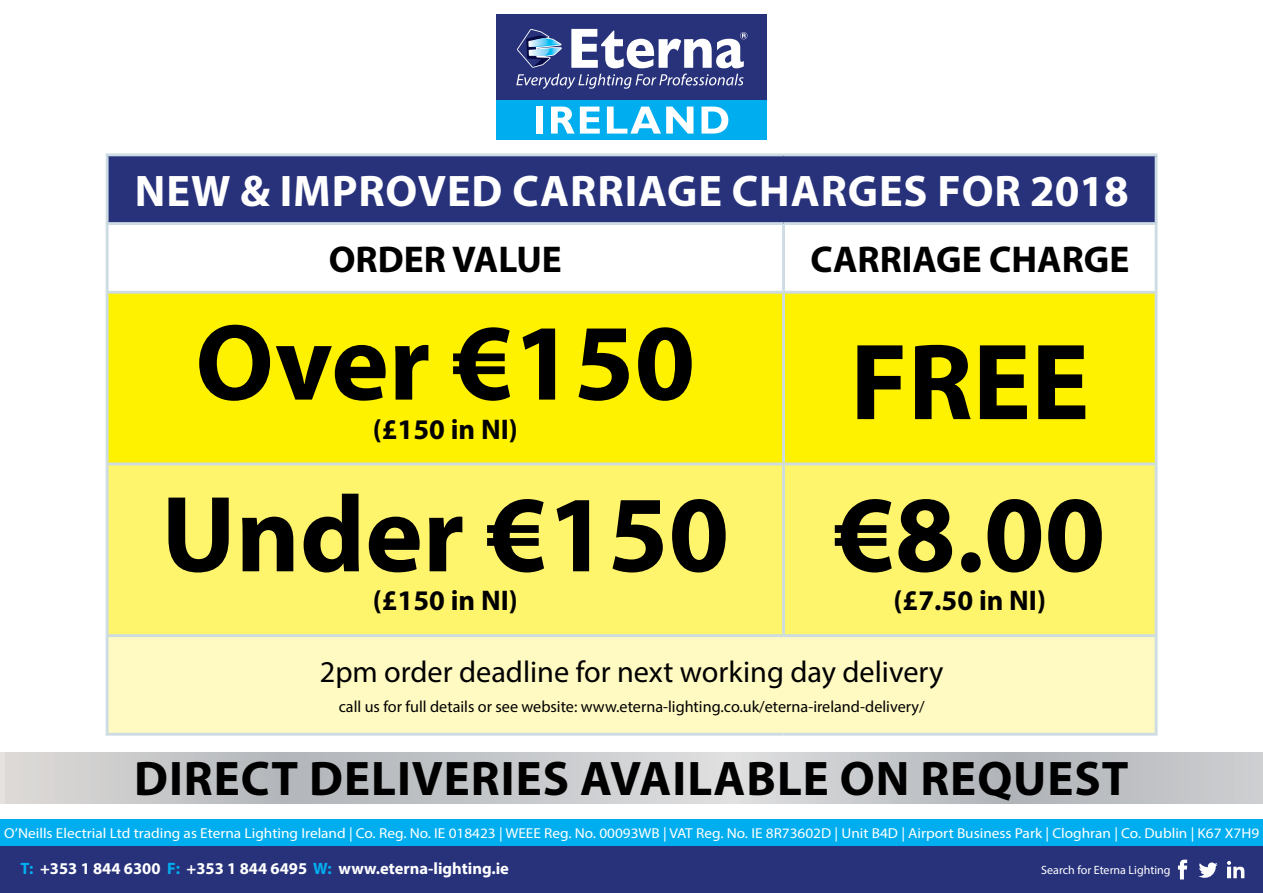
<style>
.page{position:relative;width:1263px;height:893px;background:#fff}
.page>*{position:absolute;margin:0;border:0;box-sizing:border-box;transform-origin:0 0}
.t1{font:700 109.35px "Myriad Pro";color:#000}
.t2{font:700 48.75px "Myriad Pro";letter-spacing:.02em;color:#000}
.t3{font:700 44.4px "Myriad Pro";letter-spacing:.02em;color:#fff}
.t4{font:700 37.35px "Myriad Pro";color:#000}
.t5{font:30.3px "Myriad Pro";color:#000}
.t6{font:700 28.5px "Myriad Pro";color:#000}
.t7{font:700 16.5px "Myriad Pro";color:#fff}
.t8{font:16.2px "Myriad Pro";color:#000}
.t9{font:14.4px "Myriad Pro";color:#fff;scale:1.06 1}
.t10{font:12px "Myriad Pro";color:#fff}
.s1{color:#00aeef}
</style>
<div class="page">
<svg style="left:0;top:753px;width:1263px;height:50px;background:#c5c7ca"></svg>
<div style="left:496px;top:100px;width:271px;height:39px;background:#00aeef"></div>
<div style="left:536px;top:107px;width:7px;height:27px;background:#fff"></div>
<svg style="left:551px;top:107px;width:49px;height:27px"></svg>
<svg style="left:607px;top:107px;width:86px;height:27px"></svg>
<svg style="left:701px;top:107px;width:27px;height:27px"></svg>
<div style="left:496px;top:15px;width:271px;height:85px;background:#27327b"></div>
<svg style="left:571px;top:29px;width:176px;height:39px"></svg>
<svg style="left:516px;top:74px;width:228px;height:15px"></svg>
<svg style="left:517px;top:29px;width:45px;height:39px"></svg>
<div style="left:107px;top:155px;width:1049px;height:69px;background:#27327b"></div>
<div style="left:109px;top:294px;width:1046px;height:168px;background:#fff200"></div>
<div style="left:109px;top:465px;width:1046px;height:169px;background:#fff56d"></div>
<div style="left:107px;top:636px;width:1049px;height:98px;background:#fffac2"></div>
<hr style="left:106px;top:153px;width:677px;height:3px;background:#cddbe3">
<hr style="left:106px;top:156px;width:3px;height:66px;background:#cddbe3">
<hr style="left:783px;top:153px;width:374px;height:3px;background:#cddbe3">
<hr style="left:1155px;top:156px;width:2px;height:66px;background:#cddbe3">
<hr style="left:106px;top:222px;width:677px;height:3px;background:#cddbe3">
<hr style="left:106px;top:225px;width:3px;height:66px;background:#cddbe3">
<hr style="left:783px;top:222px;width:374px;height:3px;background:#cddbe3">
<hr style="left:782px;top:225px;width:3px;height:66px;background:#cddbe3">
<hr style="left:1155px;top:225px;width:2px;height:66px;background:#cddbe3">
<hr style="left:106px;top:291px;width:677px;height:3px;background:#cddbe3">
<hr style="left:106px;top:294px;width:3px;height:168px;background:#cddbe3">
<hr style="left:783px;top:291px;width:374px;height:3px;background:#cddbe3">
<hr style="left:782px;top:294px;width:3px;height:168px;background:#cddbe3">
<hr style="left:1155px;top:294px;width:2px;height:168px;background:#cddbe3">
<hr style="left:106px;top:462px;width:677px;height:3px;background:#cddbe3">
<hr style="left:106px;top:465px;width:3px;height:169px;background:#cddbe3">
<hr style="left:783px;top:462px;width:374px;height:3px;background:#cddbe3">
<hr style="left:782px;top:465px;width:3px;height:169px;background:#cddbe3">
<hr style="left:1155px;top:465px;width:2px;height:169px;background:#cddbe3">
<hr style="left:106px;top:634px;width:677px;height:3px;background:#cddbe3">
<hr style="left:106px;top:637px;width:3px;height:96px;background:#cddbe3">
<hr style="left:783px;top:634px;width:374px;height:3px;background:#cddbe3">
<hr style="left:1155px;top:637px;width:2px;height:96px;background:#cddbe3">
<hr style="left:106px;top:733px;width:677px;height:3px;background:#cddbe3">
<hr style="left:783px;top:733px;width:374px;height:3px;background:#cddbe3">
<div style="left:1px;top:819px;width:1262px;height:27px;background:#00aeef"></div>
<div style="left:0;top:846px;width:1263px;height:47px;background:#27327b"></div>
<svg style="left:1178px;top:860px;width:9px;height:19px"></svg>
<svg style="left:1199px;top:862px;width:19px;height:16px"></svg>
<svg style="left:1227px;top:861px;width:17px;height:17px"></svg>
<h3 class="t3" style="left:135px;top:162px;width:995px">NEW &amp; IMPROVED CARRIAGE CHARGES FOR 2018</h3>
<h3 class="t4" style="left:329px;top:235px;width:235px">ORDER VALUE</h3>
<h3 class="t4" style="left:810px;top:235px;width:320px">CARRIAGE CHARGE</h3>
<h1 class="t1" style="left:195px;top:291px;width:501px">Over €150</h1>
<h3 class="t6" style="left:373px;top:410px;width:146px">(£150 in NI)</h3>
<h1 class="t1" style="left:161px;top:463px;width:569px">Under €150</h1>
<h3 class="t6" style="left:373px;top:582px;width:146px">(£150 in NI)</h3>
<h1 class="t1" style="left:850px;top:311px;width:241px">FREE</h1>
<h1 class="t1" style="left:834px;top:463px;width:273px">€8.00</h1>
<h3 class="t6" style="left:894px;top:582px;width:154px">(£7.50 in NI)</h3>
<h3 class="t5" style="left:320px;top:653px;width:625px">2pm order deadline for next working day delivery</h3>
<p class="t8" style="left:339px;top:697px;width:587px">call us for full details or see website: www.eterna-lighting.co.uk/eterna-ireland-delivery/</p>
<h2 class="t2" style="left:134px;top:747px;width:996px">DIRECT DELIVERIES AVAILABLE ON REQUEST</h2>
<p class="t9" style="left:4px;top:825px;width:1185px">O’Neills Electrial Ltd trading as Eterna Lighting Ireland | Co. Reg. No. IE 018423 | WEEE Reg. No. 00093WB | VAT Reg. No. IE 8R73602D | Unit B4D | Airport Business Park | Cloghran | Co. Dublin | K67 X7H9</p>
<p class="t7" style="left:21px;top:858px;width:490px"><span class="s1">T:</span> +353 1 844 6300 <span class="s1">F:</span> +353 1 844 6495 <span class="s1">W:</span> www.eterna-lighting.ie</p>
<p class="t10" style="left:1041px;top:863px;width:131px">Search for Eterna Lighting</p>
</div>
